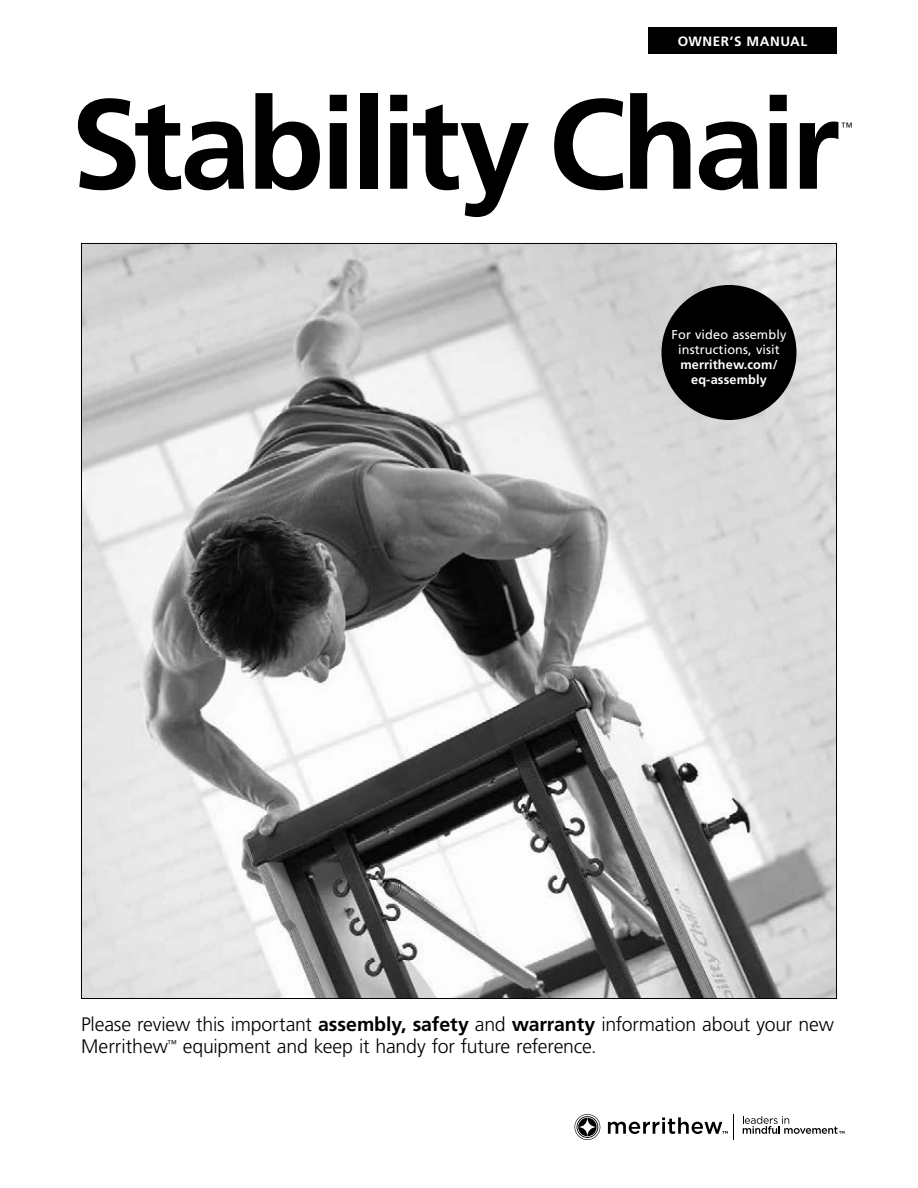
<style>
.page{position:relative;width:918px;height:1188px;background:#fff}
.page>*{position:absolute;margin:0;border:0;box-sizing:border-box;transform-origin:0 0}
.t1{font:700 127.5px "Frutiger LT Std";letter-spacing:-.04em;color:#000}
.t2{font:300 19.5px/22.5px "Frutiger LT Std";letter-spacing:-.01em;color:#000}
.t3{font:700 13.5px "Frutiger LT Std";letter-spacing:.04em;color:#fff}
.t4{font:12.75px/15px "Frutiger LT Std";letter-spacing:.01em;color:#fff;text-align:center}
.t5{font:700 12.75px/15px "Frutiger LT Std";letter-spacing:.01em;color:#fff;text-align:center}
.t6{font:300 12px "Frutiger LT Std";color:#000}
.s1{font-weight:700}
</style>
<div class="page">
<svg style="left:575px;top:1114px;width:25px;height:26px"></svg>
<svg style="left:608px;top:1114px;width:126px;height:25px"></svg>
<svg style="left:743px;top:1116px;width:101px;height:18px"></svg>
<div style="left:648px;top:27px;width:189px;height:27px;background:#000"></div>
<img style="left:83px;top:245px;width:752px;height:752px">
<div style="left:662px;top:285px;width:134px;height:135px;background:#000;border-radius:50%"></div>
<p class="t3" style="left:678px;top:33px;width:131px">OWNER’S MANUAL</p>
<h1 class="t1" style="left:71px;top:70px;width:771px">Stability Chair</h1>
<p class="t6" style="left:841px;top:120px;width:13px">™</p>
<p class="t4" style="left:672px;top:327px;width:116px">For video assembly instructions, visit</p>
<p class="t5" style="left:680px;top:357px;width:99px">merrithew.com/ eq-assembly</p>
<p class="t2" style="left:81px;top:1013px;width:754px">Please review this important <span class="s1">assembly, safety</span> and <span class="s1">warranty</span> information about your new<br>Merrithew<sup>™</sup> equipment and keep it handy for future reference.</p>
</div>
